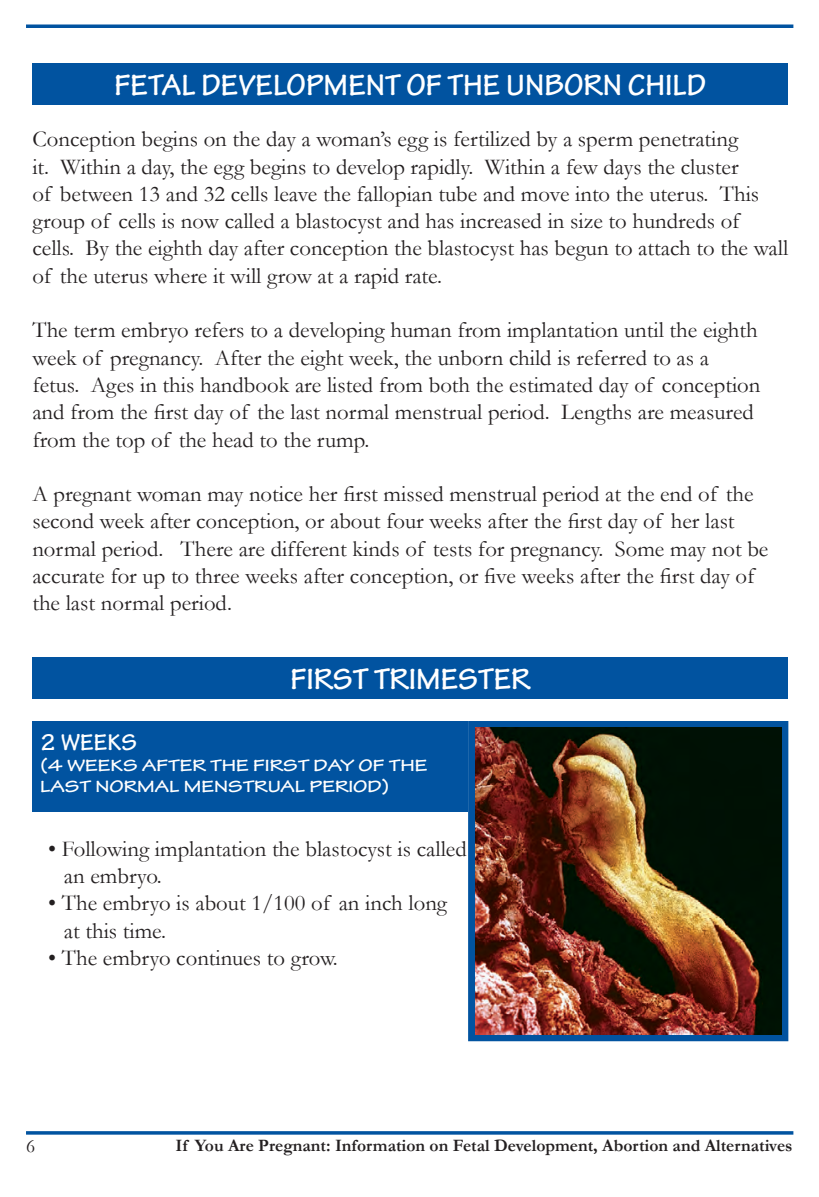
<style>
.page{position:relative;width:819px;height:1197px;background:#fff}
.page>*{position:absolute;margin:0;border:0;box-sizing:border-box;transform-origin:0 0}
.t1{font:700 31.5px "Tekton Pro";color:#fff}
.t2{font:700 24.5px "Tekton Pro";color:#fff}
.t3{font:22.75px/27.3px "Garamond";color:#231f20}
.t4{font:19.25px "Garamond";color:#231f20}
.t5{font:700 17.5px "Garamond";color:#231f20}
.t6{font:700 expanded 17.5px/21px "Tekton Pro";color:#fff}
</style>
<div class="page">
<svg style="left:26px;top:1131px;width:767px;height:4px;background:#2068ab"></svg>
<svg style="left:26px;top:24px;width:767px;height:4px;background:#2068ab"></svg>
<div style="left:32px;top:63px;width:756px;height:42px;background:#0153a0"></div>
<div style="left:32px;top:657px;width:756px;height:42px;background:#0153a0"></div>
<div style="left:468px;top:721px;width:320px;height:320px;background:#0153a0"></div>
<img style="left:475px;top:727px;width:307px;height:307px">
<div style="left:32px;top:721px;width:436px;height:91px;background:#0153a0"></div>
<p class="t1" style="left:115px;top:66px;width:593px">FETAL DEVELOPMENT OF THE UNBORN CHILD</p>
<p class="t3" style="left:32px;top:125px;width:757px">Conception begins on the day a woman’s egg is fertilized by a sperm penetrating<br>it. Within a day, the egg begins to develop rapidly. Within a few days the cluster<br>of between 13 and 32 cells leave the fallopian tube and move into the uterus. This group of cells is now called a blastocyst and has increased in size to hundreds of<br>cells. By the eighth day after conception the blastocyst has begun to attach to the wall of the uterus where it will grow at a rapid rate.</p>
<p class="t3" style="left:32px;top:316px;width:730px">The term embryo refers to a developing human from implantation until the eighth week of pregnancy. After the eight week, the unborn child is referred to as a fetus. Ages in this handbook are listed from both the estimated day of conception and from the first day of the last normal menstrual period. Lengths are measured from the top of the head to the rump.</p>
<p class="t3" style="left:32px;top:480px;width:738px">A pregnant woman may notice her first missed menstrual period at the end of the second week after conception, or about four weeks after the first day of her last normal period. There are different kinds of tests for pregnancy. Some may not be accurate for up to three weeks after conception, or five weeks after the first day of the last normal period.</p>
<p class="t1" style="left:290px;top:660px;width:241px">FIRST TRIMESTER</p>
<p class="t2" style="left:40px;top:728px;width:98px">2 WEEKS</p>
<p class="t6" style="left:40px;top:755px;width:389px">(4 WEEKS AFTER THE FIRST DAY OF THE<br>LAST NORMAL MENSTRUAL PERIOD)</p>
<p class="t3" style="left:64px;top:834px;width:404px;text-indent:-16px">• Following implantation the blastocyst is called an embryo.</p>
<p class="t3" style="left:64px;top:889px;width:385px;text-indent:-16px">• The embryo is about 1/100 of an inch long at this time.</p>
<p class="t3" style="left:48px;top:944px;width:291px">• The embryo continues to grow.</p>
<p class="t4" style="left:26px;top:1133px;width:11px">6</p>
<p class="t5" style="left:176px;top:1133px;width:618px">If You Are Pregnant: Information on Fetal Development, Abortion and Alternatives</p>
</div>
